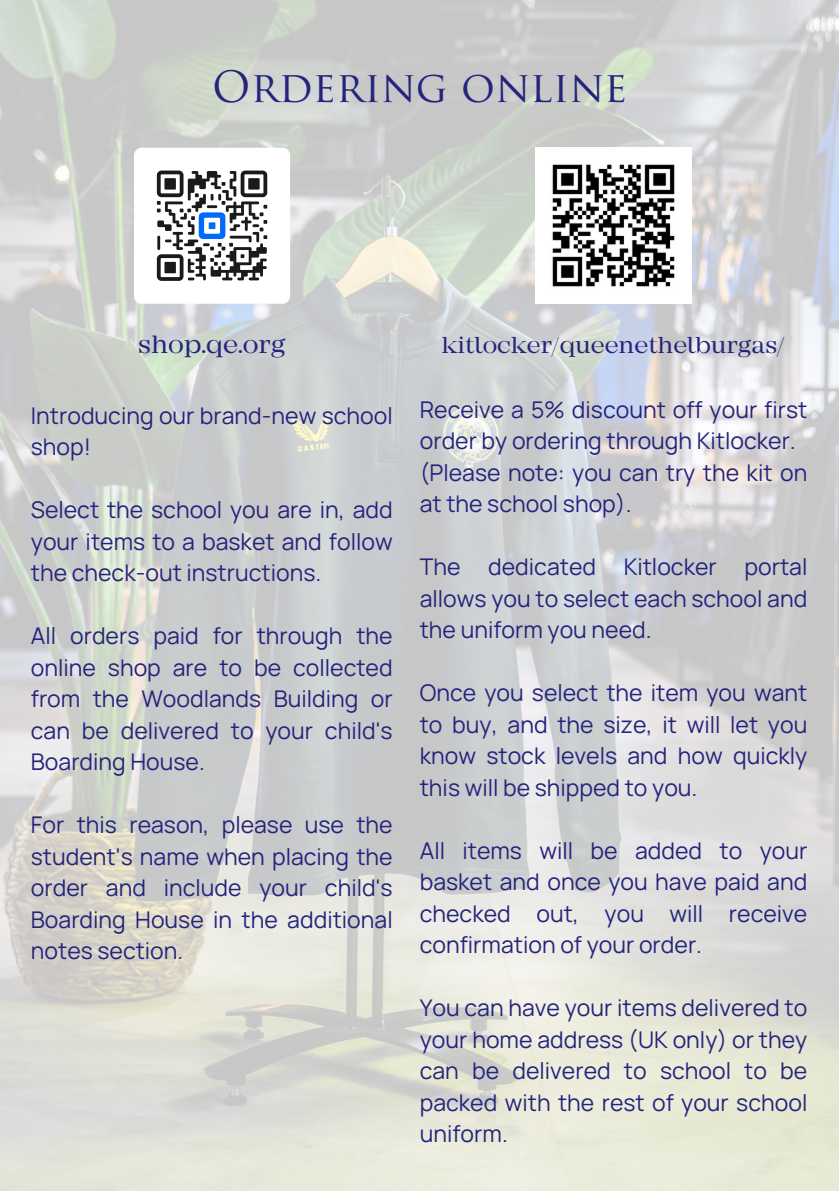
<style>
.page{position:relative;width:839px;height:1191px;background:#fff}
.page>*{position:absolute;margin:0;border:0;box-sizing:border-box;transform-origin:0 0}
.t1{font:42px "Trajan Pro";color:#24247c}
.t2{font:26px "Mirador Book DEMO";color:#24247c}
.t3{font:24px "Mirador Book DEMO";color:#24247c}
.t4{font:23px/31.6px "Manrope";color:#24247c;text-align:justify}
</style>
<div class="page">
<img style="left:0;top:0;width:838px;height:1191px">
<img style="left:535px;top:148px;width:156px;height:156px">
<svg style="left:134px;top:148px;width:156px;height:156px"></svg>
<p class="t1" style="left:212px;top:71px;width:416px">ORDERING ONLINE</p>
<h1 class="t2" style="left:138px;top:331px;width:149px">shop.qe.org</h1>
<p class="t4" style="left:31px;top:399px;width:363px">Introducing our brand-new school shop!</p>
<p class="t4" style="left:31px;top:494px;width:363px">Select the school you are in, add your items to a basket and follow the check-out instructions.</p>
<h2 class="t4" style="left:31px;top:620px;width:363px">All orders paid for through the online shop are to be collected from the Woodlands Building or can be delivered to your child's Boarding House.</h2>
<p class="t4" style="left:31px;top:809px;width:363px">For this reason, please use the student's name when placing the order and include your child's Boarding House in the additional notes section.</p>
<p class="t3" style="left:441px;top:333px;width:345px">kitlocker/queenethelburgas/</p>
<p class="t4" style="left:420px;top:393px;width:389px">Receive a 5% discount off your first order by ordering through Kitlocker.</p>
<p class="t4" style="left:420px;top:456px;width:389px">(Please note: you can try the kit on at the school shop).</p>
<h2 class="t4" style="left:420px;top:551px;width:389px">The dedicated Kitlocker portal allows you to select each school and the uniform you need.</h2>
<p class="t4" style="left:420px;top:677px;width:389px">Once you select the item you want to buy, and the size, it will let you know stock levels and how quickly this will be shipped to you.</p>
<p class="t4" style="left:420px;top:834px;width:389px">All items will be added to your basket and once you have paid and checked out, you will receive confirmation of your order.</p>
<p class="t4" style="left:420px;top:992px;width:389px">You can have your items delivered to your home address (UK only) or they can be delivered to school to be packed with the rest of your school uniform.</p>
</div>
